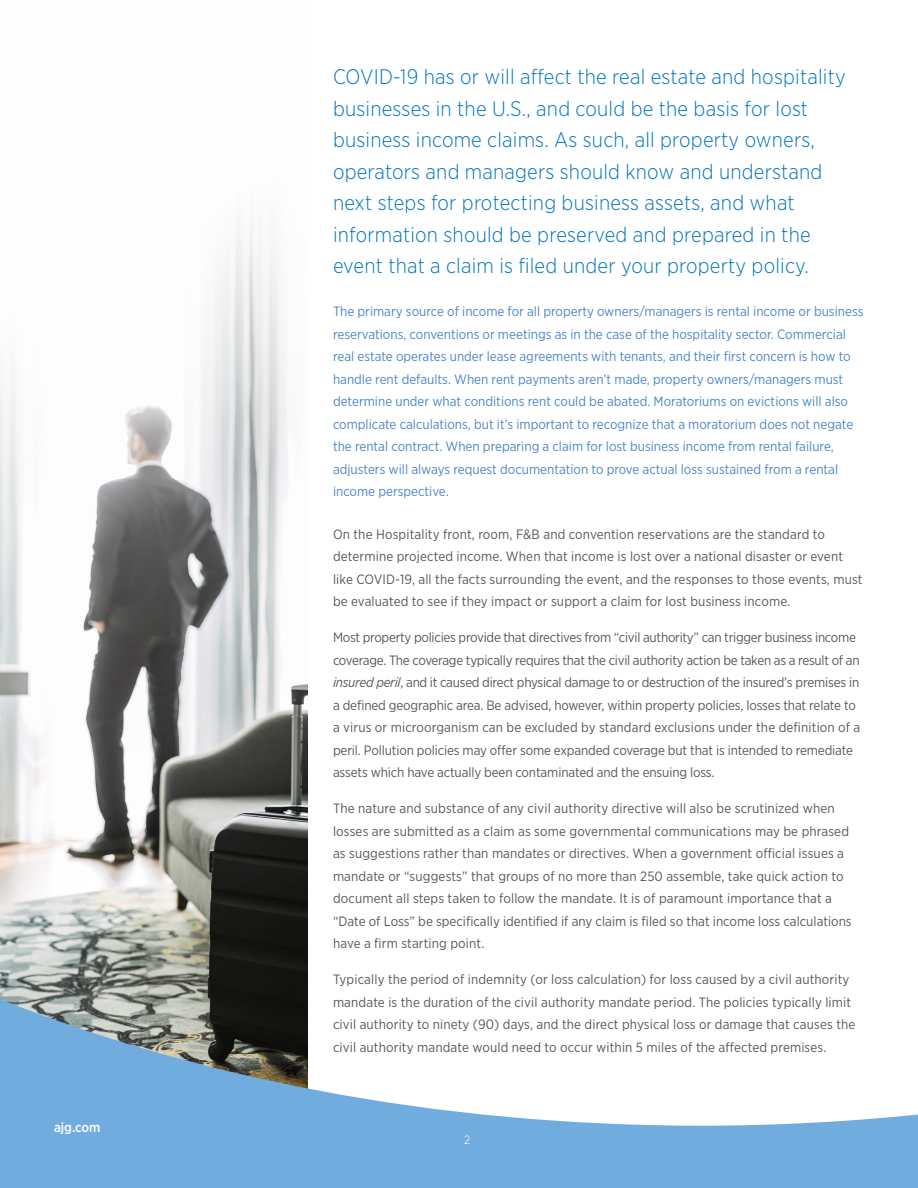
<style>
.page{position:relative;width:918px;height:1188px;background:#fff}
.page>*{position:absolute;margin:0;border:0;box-sizing:border-box;transform-origin:0 0}
.t1{font:300 21px/31.5px "Gotham Narrow";letter-spacing:.01em;color:#0075bc}
.t2{font:13.5px/22.5px "Gotham Narrow";letter-spacing:.01em;color:#58595b}
.t3{font:13.5px/22.5px "Gotham Narrow";color:#4e87c6}
.t4{font:13.5px/22.5px "Gotham Narrow";letter-spacing:-.015em;color:#58595b}
.t5{font:500 13.5px "Gotham Narrow";color:#fff}
.t6{font:300 12px "Gotham Narrow";color:#fff}
.s1{font-style:italic}
</style>
<div class="page">
<img style="left:0;top:960px;width:308px;height:34px">
<svg style="left:0;top:220px;width:308px;height:740px"></svg>
<svg style="left:0;top:994px;width:918px;height:194px;fill:#70acde"></svg>
<p class="t5" style="left:54px;top:1119px;width:48px">ajg.com</p>
<p class="t1" style="left:333px;top:61px;width:514px">COVID-19 has or will affect the real estate and hospitality businesses in the U.S., and could be the basis for lost business income claims. As such, all property owners, operators and managers should know and understand next steps for protecting business assets, and what information should be preserved and prepared in the event that a claim is filed under your property policy.</p>
<p class="t3" style="left:333px;top:300px;width:532px">The primary source of income for all property owners/managers is rental income or business reservations, conventions or meetings as in the case of the hospitality sector. Commercial real estate operates under lease agreements with tenants, and their first concern is how to handle rent defaults. When rent payments aren’t made, property owners/managers must determine under what conditions rent could be abated. Moratoriums on evictions will also complicate calculations, but it’s important to recognize that a moratorium does not negate the rental contract. When preparing a claim for lost business income from rental failure, adjusters will always request documentation to prove actual loss sustained from a rental income perspective.</p>
<p class="t2" style="left:333px;top:523px;width:531px">On the Hospitality front, room, F&amp;B and convention reservations are the standard to determine projected income. When that income is lost over a national disaster or event like COVID-19, all the facts surrounding the event, and the responses to those events, must be evaluated to see if they impact or support a claim for lost business income.</p>
<p class="t4" style="left:333px;top:626px;width:529px">Most property policies provide that directives from “civil authority” can trigger business income coverage. The coverage typically requires that the civil authority action be taken as a result of an <span class="s1">insured peril</span>, and it caused direct physical damage to or destruction of the insured’s premises in a defined geographic area. Be advised, however, within property policies, losses that relate to a virus or microorganism can be excluded by standard exclusions under the definition of a peril. Pollution policies may offer some expanded coverage but that is intended to remediate assets which have actually been contaminated and the ensuing loss.</p>
<p class="t2" style="left:333px;top:797px;width:520px">The nature and substance of any civil authority directive will also be scrutinized when losses are submitted as a claim as some governmental communications may be phrased as suggestions rather than mandates or directives. When a government official issues a mandate or “suggests” that groups of no more than 250 assemble, take quick action to document all steps taken to follow the mandate. It is of paramount importance that a “Date of Loss” be specifically identified if any claim is filed so that income loss calculations have a firm starting point.</p>
<p class="t2" style="left:333px;top:968px;width:524px">Typically the period of indemnity (or loss calculation) for loss caused by a civil authority mandate is the duration of the civil authority mandate period. The policies typically limit civil authority to ninety (90) days, and the direct physical loss or damage that causes the civil authority mandate would need to occur within 5 miles of the affected premises.</p>
<p class="t6" style="left:464px;top:1132px;width:8px">2</p>
</div>
